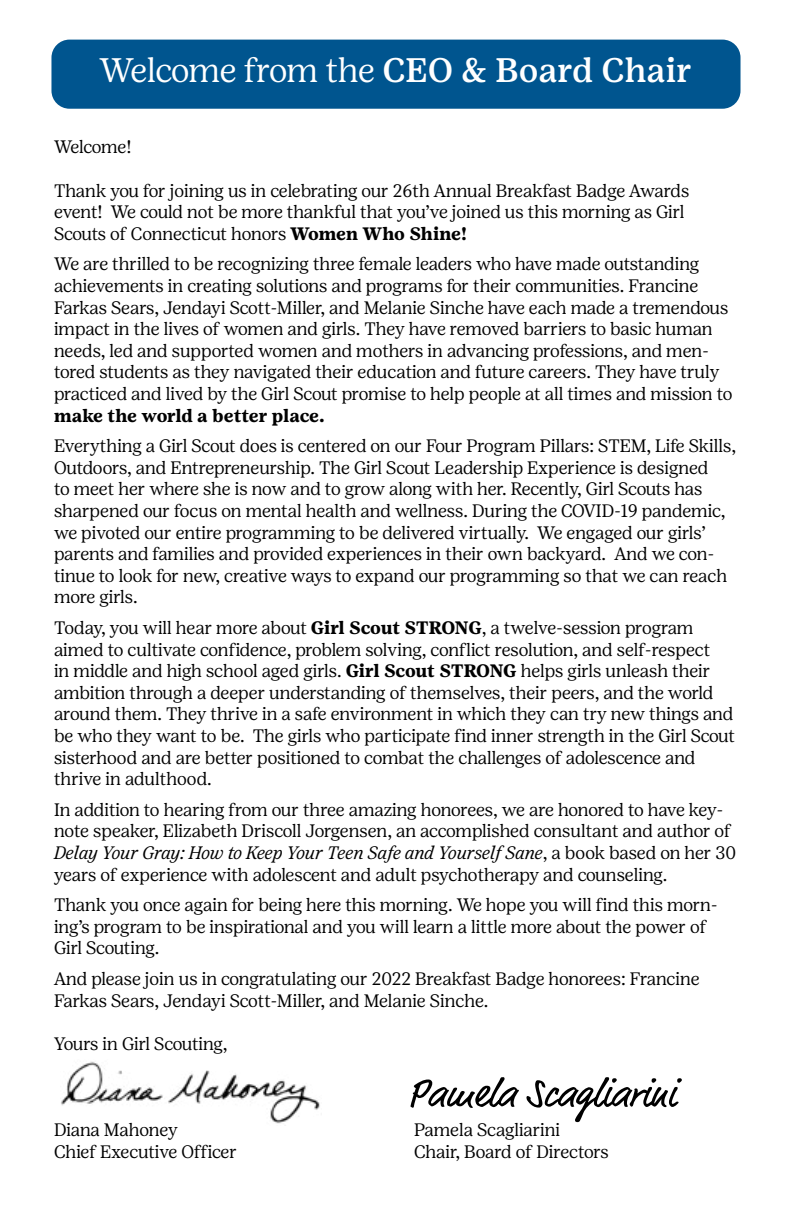
<style>
.page{position:relative;width:792px;height:1224px;background:#fff}
.page>*{position:absolute;margin:0;border:0;box-sizing:border-box;transform-origin:0 0}
.t1{font:300 34px "Girl Scout Display";letter-spacing:-.02em;color:#fff}
.t2{font:300 18px/21.6px "Girl Scout Display";letter-spacing:-.005em;color:#000}
.t3{font:700 18px "Girl Scout Text";letter-spacing:-.015em;color:#000}
.t4{font:300 18px "Girl Scout Display";letter-spacing:-.025em;color:#000}
.s1{font-family:"Girl Scout Text";font-weight:500}
.s2{font-family:"Girl Scout Text";font-weight:700}
.s3{font-style:italic}
</style>
<div class="page">
<img style="left:61px;top:1061px;width:259px;height:63px">
<svg style="left:410px;top:1077px;width:272px;height:45px"></svg>
<div style="left:51px;top:40px;width:690px;height:69px;background:#00558f;border-radius:18px"></div>
<h1 class="t1" style="left:100px;top:51px;width:594px">Welcome from the <span class="s1">CEO &amp; Board Chair</span></h1>
<p class="t2" style="left:54px;top:136px;width:79px">Welcome!</p>
<p class="t2" style="left:54px;top:180px;width:637px">Thank you for joining us in celebrating our 26th Annual Breakfast Badge Awards event! We could not be more thankful that you’ve joined us this morning as Girl<br>Scouts of Connecticut honors <span class="s2">Women Who Shine!</span></p>
<p class="t2" style="left:54px;top:253px;width:680px">We are thrilled to be recognizing three female leaders who have made outstanding achievements in creating solutions and programs for their communities. Francine Farkas Sears, Jendayi Scott-Miller, and Melanie Sinche have each made a tremendous impact in the lives of women and girls. They have removed barriers to basic human needs, led and supported women and mothers in advancing professions, and men&shy;tored students as they navigated their education and future careers. They have truly practiced and lived by the Girl Scout promise to help people at all times and mission to</p>
<p class="t3" style="left:54px;top:405px;width:272px">make the world a better place.</p>
<p class="t2" style="left:54px;top:435px;width:684px">Everything a Girl Scout does is centered on our Four Program Pillars: STEM, Life Skills, Outdoors, and Entrepreneurship. The Girl Scout Leadership Experience is designed<br>to meet her where she is now and to grow along with her. Recently, Girl Scouts has sharpened our focus on mental health and wellness. During the COVID-19 pandemic, we pivoted our entire programming to be delivered virtually. We engaged our girls’ parents and families and provided experiences in their own backyard. And we con&shy;tinue to look for new, creative ways to expand our programming so that we can reach more girls.</p>
<p class="t2" style="left:54px;top:617px;width:683px">Today, you will hear more about <span class="s2">Girl Scout STRONG</span>, a twelve-session program aimed to cultivate confidence, problem solving, conflict resolution, and self-respect<br>in middle and high school aged girls. <span class="s2">Girl Scout STRONG</span> helps girls unleash their ambition through a deeper understanding of themselves, their peers, and the world around them. They thrive in a safe environment in which they can try new things and be who they want to be. The girls who participate find inner strength in the Girl Scout sisterhood and are better positioned to combat the challenges of adolescence and thrive in adulthood.</p>
<p class="t2" style="left:54px;top:799px;width:684px">In addition to hearing from our three amazing honorees, we are honored to have key&shy;note speaker, Elizabeth Driscoll Jorgensen, an accomplished consultant and author of <span class="s3">Delay Your Gray: How to Keep Your Teen Safe and Yourself Sane</span>, a book based on her 30 years of experience with adolescent and adult psychotherapy and counseling.</p>
<p class="t2" style="left:54px;top:894px;width:665px">Thank you once again for being here this morning. We hope you will find this morn&shy;ing’s program to be inspirational and you will learn a little more about the power of<br>Girl Scouting.</p>
<p class="t2" style="left:54px;top:968px;width:647px">And please join us in congratulating our 2022 Breakfast Badge honorees: Francine<br>Farkas Sears, Jendayi Scott-Miller, and Melanie Sinche.</p>
<p class="t4" style="left:54px;top:1033px;width:175px">Yours in Girl Scouting,</p>
<p class="t2" style="left:54px;top:1119px;width:125px">Diana Mahoney</p>
<p class="t2" style="left:414px;top:1119px;width:148px">Pamela Scagliarini</p>
<p class="t2" style="left:54px;top:1141px;width:185px">Chief Executive Officer</p>
<p class="t2" style="left:414px;top:1141px;width:196px">Chair, Board of Directors</p>
</div>
